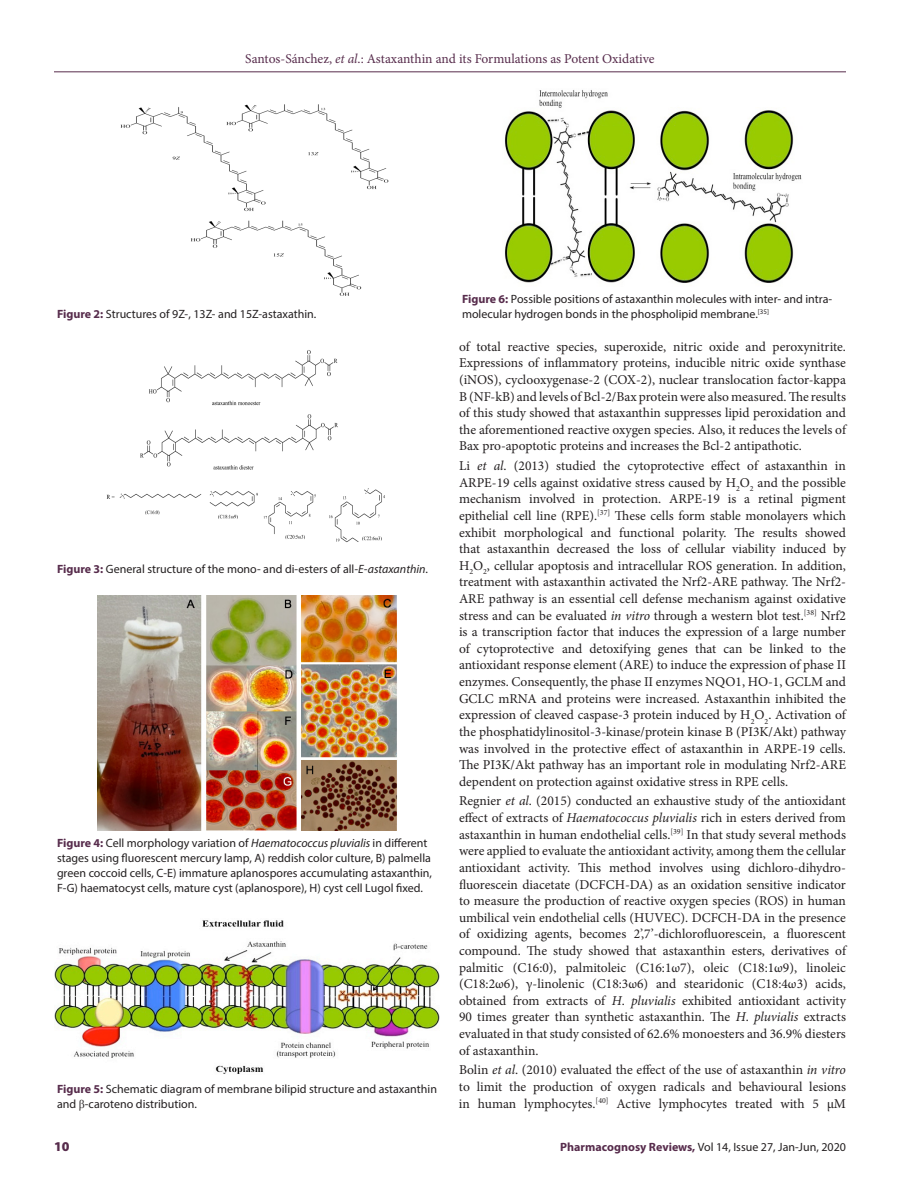
<style>
.page{position:relative;width:918px;height:1188px;background:#fff}
.page>*{position:absolute;margin:0;border:0;box-sizing:border-box;transform-origin:0 0}
.TXT{font:13.5px/16.6px "Minion Pro";letter-spacing:-.005em;color:#231f20;text-align:justify}
.t1{font:13.5px "Minion Pro";letter-spacing:-.005em;color:#572c4c}
.LRH{font:900 13.5px "Myriad Pro";color:#572c4c}
.FIG_CAP{font:12px/15px "Myriad Pro";color:#231f20}
.LRH-2{font:12px "Myriad Pro";color:#231f20}
.s1{font-style:italic}
.s2{font-weight:700;color:#572c4c}
.s3{font-family:"Times New Roman"}
</style>
<div class="page">
<hr style="left:54px;top:72px;width:792px;height:1px;background:#572c4c">
<img style="left:120px;top:104px;width:269px;height:192px">
<img style="left:106px;top:350px;width:279px;height:193px">
<img style="left:98px;top:596px;width:299px;height:234px">
<img style="left:505px;top:90px;width:297px;height:193px">
<img style="left:54px;top:920px;width:386px;height:154px">
<p class="t1" style="left:245px;top:50px;width:411px">Santos-Sánchez, <span class="s1">et al</span>.: Astaxanthin and its Formulations as Potent Oxidative</p>
<p class="FIG_CAP" style="left:57px;top:307px;width:261px"><span class="s2">Figure 2:</span> Structures of 9Z-, 13Z- and 15Z-astaxathin.</p>
<p class="FIG_CAP" style="left:57px;top:561px;width:373px"><span class="s2">Figure 3:</span> General structure of the mono- and di-esters of all<span class="s1">-E-astaxanthin</span>.</p>
<p class="FIG_CAP" style="left:57px;top:835px;width:377px"><span class="s2">Figure 4:</span> Cell morphology variation of <span class="s1">Haematococcus pluvialis</span> in different stages using fluorescent mercury lamp, A) reddish color culture, B) palmella green coccoid cells, C-E) immature aplanospores accumulating astaxanthin, F-G) haematocyst cells, mature cyst (aplanospore), H) cyst cell Lugol fixed.</p>
<p class="FIG_CAP" style="left:57px;top:1081px;width:382px"><span class="s2">Figure 5:</span> Schematic diagram of membrane bilipid structure and astaxanthin and -caroteno distribution.</p>
<p class="FIG_CAP" style="left:462px;top:292px;width:372px"><span class="s2">Figure 6:</span> Possible positions of astaxanthin molecules with inter- and intra&shy;molecular hydrogen bonds in the phospholipid membrane.<sup>[35]</sup></p>
<p class="TXT" style="left:459px;top:338px;width:389px">of total reactive species, superoxide, nitric oxide and peroxynitrite.<br>Expressions of inflammatory proteins, inducible nitric oxide synthase (iNOS), cyclooxygenase-2 (COX-2), nuclear translocation factor-kappa B (NF-kB) and levels of Bcl-2/Bax protein were also measured. The results of this study showed that astaxanthin suppresses lipid peroxidation and the aforementioned reactive oxygen species. Also, it reduces the levels of Bax pro-apoptotic proteins and increases the Bcl-2 antipathotic.</p>
<p class="TXT" style="left:459px;top:457px;width:389px">Li <span class="s1">et al</span>. (2013) studied the cytoprotective effect of astaxanthin in ARPE-19 cells against oxidative stress caused by H<sub>2</sub>O<sub>2</sub> and the possible mechanism involved in protection. ARPE-19 is a retinal pigment epithelial cell line (RPE).<sup>[37]</sup> These cells form stable monolayers which exhibit morphological and functional polarity. The results showed that astaxanthin decreased the loss of cellular viability induced by H<sub>2</sub>O<sub>2</sub>, cellular apoptosis and intracellular ROS generation. In addition, treatment with astaxanthin activated the Nrf2-ARE pathway. The Nrf2- ARE pathway is an essential cell defense mechanism against oxidative stress and can be evaluated <span class="s1">in vitro</span> through a western blot test.<sup>[38]</sup> Nrf2 is a transcription factor that induces the expression of a large number of cytoprotec<span class="s3">tive</span> and detoxifying genes that can be linked to the antioxidant response element (ARE) to induce the expression of phase II enzymes. Consequently, the phase II enzymes NQO1, HO-1, GCLM and GCLC mRNA and proteins were increased. Astaxanthin inhibited the expression of cleaved caspase-3 protein induced by H<sub>2</sub>O<sub>2</sub>. Activation of the phosphatidylinositol-3-kinase/protein kinase B (PI3K/Akt) pathway was involved in the protective effect of astaxanthin in ARPE-19 cells.<br>The PI3K/Akt pathway has an important role in modulating Nrf2-ARE dependent on protection against oxidative stress in RPE cells.</p>
<p class="TXT" style="left:459px;top:793px;width:389px">Regnier <span class="s1">et al</span>. (2015) conducted an exhaustive study of the antioxidant effect of extracts of <span class="s1">Haematococcus pluvialis</span> rich in esters derived from astaxanthin in human endothelial cells.<sup>[39]</sup> In that study several methods were applied to evaluate the antioxidant activity, among them the cellular antioxidant activity. This method involves using dichloro-dihydro&shy;fluorescein diacetate (DCFCH-DA) as an oxidation sensitive indicator to measure the production of reactive oxygen species (ROS) in human umbilical vein endothelial cells (HUVEC). DCFCH-DA in the presence of oxidizing agents, becomes 2’,7’-dichlorofluorescein, a fluorescent compound. The study showed that astaxanthin esters, derivatives of palmitic (C16:0), palmitoleic (C16:1ω7), oleic (C18:1ω9), linoleic (C18:2ω6), γ-linolenic (C18:3ω6) and stearidonic (C18:4ω3) acids, obtained from extracts of <span class="s1">H</span>. <span class="s1">pluvialis</span> exhibited antioxidant activity 90 times greater than synthetic astaxanthin. The <span class="s1">H</span>. <span class="s1">pluvialis</span> extracts evaluated in that study consisted of 62.6% monoesters and 36.9% diesters of astaxanthin.</p>
<p class="TXT" style="left:459px;top:1062px;width:389px">Bolin <span class="s1">et al</span>. (2010) evaluated the effect of the use of astaxanthin <span class="s1">in vitro </span>to limit the production of oxygen radicals and behavioural lesions in human lymphocytes.<sup>[40]</sup> Active lymphocytes treated with 5 µM</p>
<p class="LRH" style="left:54px;top:1137px;width:17px">10</p>
<p class="LRH-2" style="left:560px;top:1139px;width:287px"><span class="s2">Pharmacognosy Reviews,</span> Vol 14, Issue 27, Jan-Jun, 2020</p>
</div>
